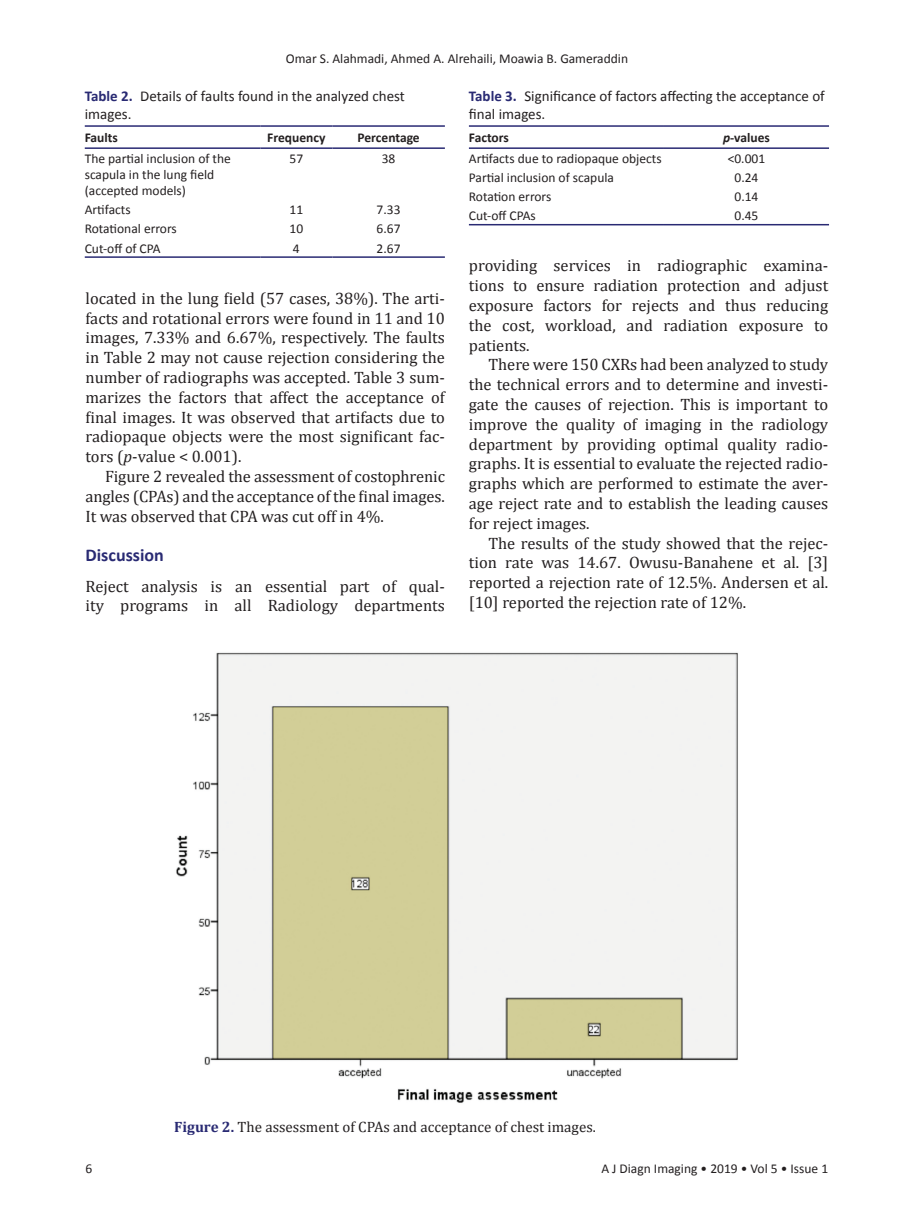
<style>
.page{position:relative;width:914px;height:1210px;background:#fff}
.page>*{position:absolute;margin:0;border:0;box-sizing:border-box;transform-origin:0 0}
.Head_A{font:700 18px "Calibri";color:#292a73}
.Para_Indent{font:16.5px/19.8px "Cambria";color:#231f20;text-align:justify}
.Para_1st{font:16.5px/19.8px "Cambria";color:#231f20;text-align:justify}
.Table_Caption{font:15px/18px "Calibri";color:#231f20}
.t1{font:15px "Cambria";color:#231f20}
.Table_text{font:13.5px/16.2px "Calibri";color:#231f20}
.Table_text-2{font:700 13.5px "Calibri";color:#231f20}
.s1{font-weight:700;color:#292a73}
.s2{font-style:italic}
</style>
<div class="page">
<hr style="left:85px;top:125px;width:175px;height:2px;background:#292a73">
<hr style="left:260px;top:125px;width:72px;height:2px;background:#292a73">
<hr style="left:332px;top:125px;width:113px;height:2px;background:#292a73">
<hr style="left:85px;top:147px;width:175px;height:2px;background:#292a73">
<hr style="left:260px;top:147px;width:72px;height:2px;background:#292a73">
<hr style="left:332px;top:147px;width:113px;height:2px;background:#292a73">
<hr style="left:85px;top:256px;width:175px;height:2px;background:#292a73">
<hr style="left:260px;top:256px;width:72px;height:2px;background:#292a73">
<hr style="left:332px;top:256px;width:113px;height:2px;background:#292a73">
<hr style="left:469px;top:125px;width:195px;height:2px;background:#292a73">
<hr style="left:664px;top:125px;width:165px;height:2px;background:#292a73">
<hr style="left:469px;top:147px;width:195px;height:2px;background:#292a73">
<hr style="left:664px;top:147px;width:165px;height:2px;background:#292a73">
<hr style="left:469px;top:224px;width:195px;height:1px;background:#292a73">
<hr style="left:664px;top:224px;width:165px;height:1px;background:#292a73">
<img style="left:176px;top:652px;width:562px;height:451px">
<p class="Table_text" style="left:286px;top:49px;width:344px">Omar S. Alahmadi, Ahmed A. Alrehaili, Moawia B. Gameraddin</p>
<p class="Table_Caption" style="left:85px;top:87px;width:321px"><span class="s1">Table 2.</span> Details of faults found in the analyzed chest images.</p>
<p class="Table_text-2" style="left:85px;top:129px;width:35px">Faults</p>
<p class="Table_text-2" style="left:267px;top:129px;width:60px">Frequency</p>
<p class="Table_text-2" style="left:357px;top:129px;width:64px">Percentage</p>
<p class="Table_text" style="left:85px;top:150px;width:148px">The partial inclusion of the scapula in the lung field (accepted models)</p>
<p class="Table_text" style="left:289px;top:150px;width:15px">57</p>
<p class="Table_text" style="left:382px;top:150px;width:15px">38</p>
<p class="Table_text" style="left:85px;top:201px;width:47px">Artifacts</p>
<p class="Table_text" style="left:289px;top:201px;width:15px">11</p>
<p class="Table_text" style="left:377px;top:201px;width:25px">7.33</p>
<p class="Table_text" style="left:85px;top:220px;width:94px">Rotational errors</p>
<p class="Table_text" style="left:289px;top:220px;width:15px">10</p>
<p class="Table_text" style="left:377px;top:220px;width:25px">6.67</p>
<p class="Table_text" style="left:85px;top:239px;width:77px">Cut-off of CPA</p>
<p class="Table_text" style="left:293px;top:239px;width:8px">4</p>
<p class="Table_text" style="left:377px;top:239px;width:25px">2.67</p>
<p class="Para_1st" style="left:86px;top:288px;width:361px">located in the lung field (57 cases, 38%). The arti&shy;facts and rotational errors were found in 11 and 10 images, 7.33% and 6.67%, respectively. The faults in Table 2 may not cause rejection considering the number of radiographs was accepted. Table 3 sum&shy;marizes the factors that affect the acceptance of final images. It was observed that artifacts due to radiopaque objects were the most significant fac&shy;tors (<span class="s2">p</span>-value &lt; 0.001).</p>
<p class="Para_Indent" style="left:86px;top:466px;width:361px;text-indent:20px">Figure 2 revealed the assessment of costophrenic angles (CPAs) and the acceptance of the final images.<br>It was observed that CPA was cut off in 4%.</p>
<p class="Head_A" style="left:86px;top:544px;width:80px">Discussion</p>
<p class="Para_1st" style="left:86px;top:576px;width:361px">Reject analysis is an essential part of qual&shy;ity programs in all Radiology departments</p>
<p class="Table_Caption" style="left:469px;top:87px;width:357px"><span class="s1">Table 3.</span> Significance of factors affecting the acceptance of final images.</p>
<p class="Table_text-2" style="left:469px;top:129px;width:41px">Factors</p>
<p class="Table_text-2" style="left:723px;top:129px;width:48px"><span class="s2">p</span>-values</p>
<p class="Table_text" style="left:469px;top:150px;width:194px">Artifacts due to radiopaque objects</p>
<p class="Table_text" style="left:727px;top:150px;width:39px">&lt;0.001</p>
<p class="Table_text" style="left:469px;top:169px;width:147px">Partial inclusion of scapula</p>
<p class="Table_text" style="left:734px;top:169px;width:25px">0.24</p>
<p class="Table_text" style="left:469px;top:188px;width:84px">Rotation errors</p>
<p class="Table_text" style="left:734px;top:188px;width:25px">0.14</p>
<p class="Table_text" style="left:469px;top:207px;width:68px">Cut-off CPAs</p>
<p class="Table_text" style="left:734px;top:207px;width:25px">0.45</p>
<p class="Para_1st" style="left:469px;top:256px;width:361px">providing services in radiographic examina&shy;tions to ensure radiation protection and adjust exposure factors for rejects and thus reducing the cost, workload, and radiation exposure to patients.</p>
<p class="Para_Indent" style="left:469px;top:355px;width:361px;text-indent:20px">There were 150 CXRs had been analyzed to study the technical errors and to determine and investi&shy;gate the causes of rejection. This is important to improve the quality of imaging in the radiology department by providing optimal quality radio&shy;graphs. It is essential to evaluate the rejected radio&shy;graphs which are performed to estimate the aver&shy;age reject rate and to establish the leading causes for reject images.</p>
<p class="Para_Indent" style="left:469px;top:533px;width:361px;text-indent:20px">The results of the study showed that the rejec&shy;tion rate was 14.67. Owusu-Banahene et al. [3] reported a rejection rate of 12.5%. Andersen et al. [10] reported the rejection rate of 12%.</p>
<p class="t1" style="left:174px;top:1118px;width:423px"><span class="s1">Figure 2.</span> The assessment of CPAs and acceptance of chest images.</p>
<p class="Table_text" style="left:86px;top:1159px;width:8px">6</p>
<p class="Table_text" style="left:601px;top:1159px;width:228px">A J Diagn Imaging • 2019 • Vol 5 • Issue 1</p>
</div>
